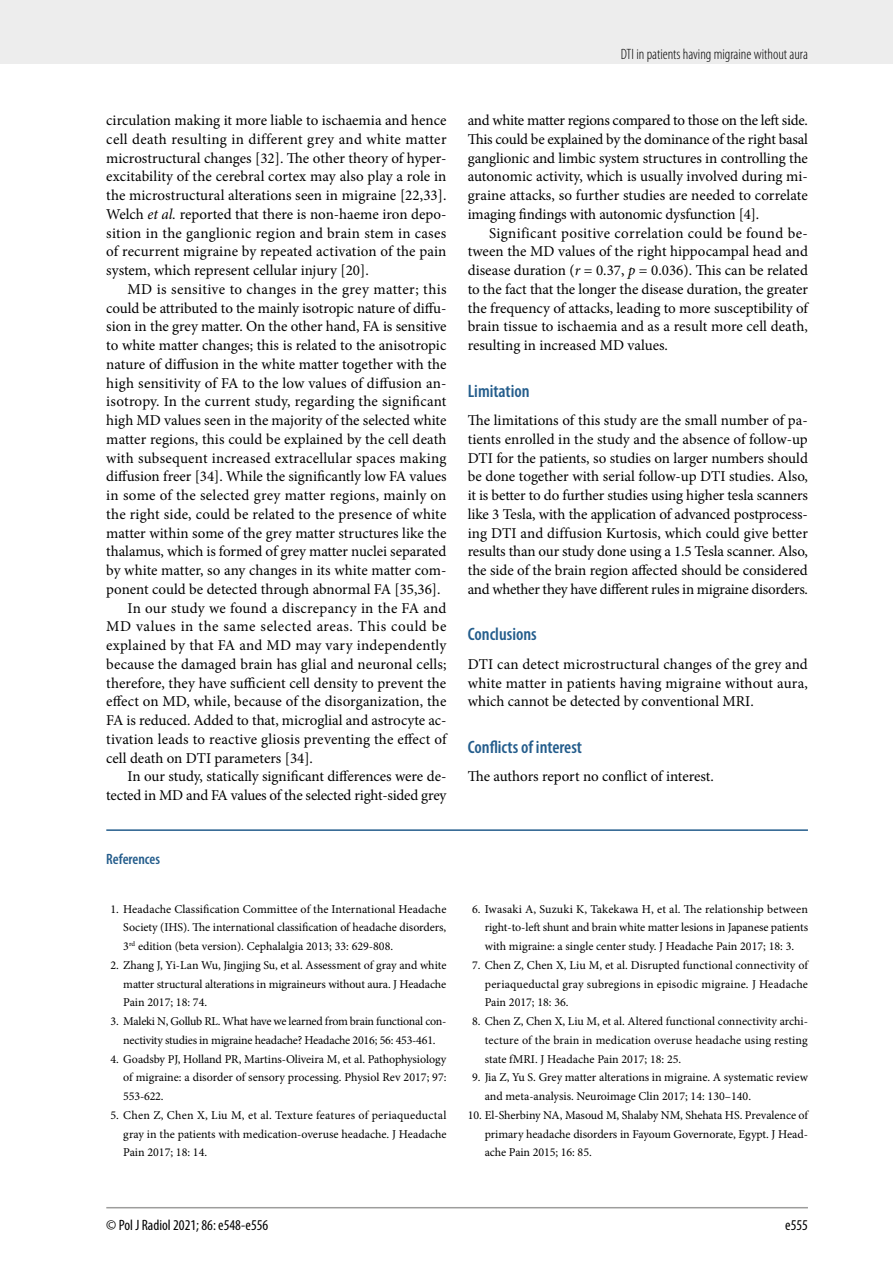
<style>
.page{position:relative;width:893px;height:1263px;background:#fff}
.page>*{position:absolute;margin:0;border:0;box-sizing:border-box;transform-origin:0 0}
.t1{font:600 condensed 18px "Myriad Pro";color:#245d8c}
.t2{font:15px/18.8px "Minion Pro";color:#000;text-align:justify}
.t3{font:15px "Minion Pro";letter-spacing:.02em;color:#000}
.t4{font:15px "Minion Pro";letter-spacing:.035em;color:#000}
.t5{font:300 condensed 15px "Myriad Pro";color:#000}
.t6{font:condensed 15px "Myriad Pro";color:#000}
.t7{font:600 condensed 15px "Myriad Pro";color:#245d8c}
.t8{font:12px/18.8px "Minion Pro";letter-spacing:-.005em;color:#000;text-align:justify}
.s1{font-style:italic}
</style>
<div class="page">
<div style="left:0;top:0;width:893px;height:64px;background:#ededed"></div>
<hr style="left:106px;top:1207px;width:702px;height:1px;background:#9d9d9c">
<hr style="left:106px;top:829px;width:702px;height:2px;background:#245d8c">
<p class="t5" style="left:621px;top:45px;width:189px">DTI in patients having migraine without aura</p>
<p class="t2" style="left:106px;top:111px;width:342px">circulation making it more liable to ischaemia and hence cell death resulting in different grey and white matter microstructural changes [32]. The other theory of hyper&shy;excitability of the cerebral cortex may also play a role in the microstructural alterations seen in migraine [22,33].<br>Welch <span class="s1">et al.</span> reported that there is non-haeme iron depo&shy;sition in the ganglionic region and brain stem in cases of recurrent migraine by repeated activation of the pain system, which represent cellular injury [20].</p>
<p class="t3" style="left:128px;top:279px;width:320px">MD is sensitive to changes in the grey matter; this</p>
<p class="t2" style="left:106px;top:298px;width:342px">could be attributed to the mainly isotropic nature of diffu-</p>
<p class="t2" style="left:106px;top:317px;width:342px">sion in the grey matter. On the other hand, FA is sensitive</p>
<p class="t2" style="left:106px;top:336px;width:342px">to white matter changes; this is related to the anisotropic</p>
<p class="t2" style="left:106px;top:355px;width:342px">nature of diffusion in the white matter together with the</p>
<p class="t2" style="left:106px;top:373px;width:342px">high sensitivity of FA to the low values of diffusion an-</p>
<p class="t2" style="left:106px;top:392px;width:342px">isotropy. In the current study, regarding the significant</p>
<p class="t2" style="left:106px;top:411px;width:342px">high MD values seen in the majority of the selected white</p>
<p class="t2" style="left:106px;top:430px;width:342px">matter regions, this could be explained by the cell death</p>
<p class="t2" style="left:106px;top:448px;width:342px">with subsequent increased extracellular spaces making</p>
<p class="t2" style="left:106px;top:467px;width:342px">diffusion freer [34]. While the significantly low FA values</p>
<p class="t2" style="left:106px;top:486px;width:342px">in some of the selected grey matter regions, mainly on</p>
<p class="t2" style="left:106px;top:505px;width:342px">the right side, could be related to the presence of white</p>
<p class="t2" style="left:106px;top:523px;width:342px">matter within some of the grey matter structures like the</p>
<p class="t2" style="left:106px;top:542px;width:342px">thalamus, which is formed of grey matter nuclei separated</p>
<p class="t2" style="left:106px;top:561px;width:342px">by white matter, so any changes in its white matter com-</p>
<p class="t2" style="left:106px;top:580px;width:336px">ponent could be detected through abnormal FA [35,36].</p>
<p class="t2" style="left:128px;top:598px;width:320px">In our study we found a discrepancy in the FA and</p>
<p class="t4" style="left:106px;top:616px;width:342px">MD values in the same selected areas. This could be</p>
<p class="t2" style="left:106px;top:636px;width:342px">explained by that FA and MD may vary independently</p>
<p class="t2" style="left:106px;top:655px;width:342px">because the damaged brain has glial and neuronal cells;</p>
<p class="t2" style="left:106px;top:673px;width:342px">therefore, they have sufficient cell density to prevent the</p>
<p class="t2" style="left:106px;top:692px;width:342px">effect on MD, while, because of the disorganization, the</p>
<p class="t2" style="left:106px;top:711px;width:342px">FA is reduced. Added to that, microglial and astrocyte ac-</p>
<p class="t2" style="left:106px;top:730px;width:342px">tivation leads to reactive gliosis preventing the effect of</p>
<p class="t2" style="left:106px;top:748px;width:208px">cell death on DTI parameters [34].</p>
<p class="t2" style="left:128px;top:767px;width:320px">In our study, statically significant differences were de-</p>
<p class="t2" style="left:106px;top:786px;width:342px">tected in MD and FA values of the selected right-sided grey</p>
<p class="t7" style="left:106px;top:850px;width:55px">References</p>
<p class="t8" style="left:123px;top:899px;width:325px;text-indent:-13px">1. Headache Classification Committee of the International Headache Society (IHS). The international classification of headache disorders, 3<sup>rd</sup> edition (beta version). Cephalalgia 2013; 33: 629-808.</p>
<p class="t8" style="left:123px;top:956px;width:325px;text-indent:-13px">2. Zhang J, Yi-Lan Wu, Jingjing Su, et al. Assessment of gray and white matter structural alterations in migraineurs without aura. J Headache Pain 2017; 18: 74.</p>
<p class="t8" style="left:111px;top:1012px;width:337px;text-align:center">3. Maleki N, Gollub RL. What have we learned from brain functional con&shy;nectivity studies in migraine headache? Headache 2016; 56: 453-461.</p>
<p class="t8" style="left:123px;top:1049px;width:325px;text-indent:-13px">4. Goadsby PJ, Holland PR, Martins-Oliveira M, et al. Pathophysiology of migraine: a disorder of sensory processing. Physiol Rev 2017; 97:<br>553-622.</p>
<p class="t8" style="left:123px;top:1106px;width:325px;text-indent:-13px">5. Chen Z, Chen X, Liu M, et al. Texture features of periaqueductal gray in the patients with medication-overuse headache. J Headache Pain 2017; 18: 14.</p>
<p class="t2" style="left:468px;top:111px;width:342px">and white matter regions compared to those on the left side.<br>This could be explained by the dominance of the right basal ganglionic and limbic system structures in controlling the autonomic activity, which is usually involved during mi&shy;graine attacks, so further studies are needed to correlate imaging findings with autonomic dysfunction [4].</p>
<p class="t2" style="left:468px;top:223px;width:342px;text-indent:21px">Significant positive correlation could be found be&shy;tween the MD values of the right hippocampal head and disease duration (<span class="s1">r</span> = 0.37, <span class="s1">p</span> = 0.036). This can be related to the fact that the longer the disease duration, the greater the frequency of attacks, leading to more susceptibility of brain tissue to ischaemia and as a result more cell death, resulting in increased MD values.</p>
<p class="t1" style="left:468px;top:379px;width:63px">Limitation</p>
<p class="t2" style="left:468px;top:411px;width:342px">The limitations of this study are the small number of pa&shy;tients enrolled in the study and the absence of follow-up DTI for the patients, so studies on larger numbers should be done together with serial follow-up DTI studies. Also, it is better to do further studies using higher tesla scanners like 3 Tesla, with the application of advanced postprocess&shy;ing DTI and diffusion Kurtosis, which could give better results than our study done using a 1.5 Tesla scanner. Also, the side of the brain region affected should be considered and whether they have different rules in migraine disorders.</p>
<p class="t1" style="left:468px;top:623px;width:71px">Conclusions</p>
<p class="t2" style="left:468px;top:655px;width:342px">DTI can detect microstructural changes of the grey and white matter in patients having migraine without aura, which cannot be detected by conventional MRI.</p>
<p class="t1" style="left:468px;top:736px;width:116px">Conflicts of interest</p>
<p class="t2" style="left:468px;top:767px;width:248px">The authors report no conflict of interest.</p>
<p class="t8" style="left:485px;top:899px;width:325px;text-indent:-13px">6. Iwasaki A, Suzuki K, Takekawa H, et al. The relationship between right-to-left shunt and brain white matter lesions in Japanese patients with migraine: a single center study. J Headache Pain 2017; 18: 3.</p>
<p class="t8" style="left:485px;top:956px;width:325px;text-indent:-13px">7. Chen Z, Chen X, Liu M, et al. Disrupted functional connectivity of periaqueductal gray subregions in episodic migraine. J Headache Pain 2017; 18: 36.</p>
<p class="t8" style="left:485px;top:1012px;width:325px;text-indent:-13px">8. Chen Z, Chen X, Liu M, et al. Altered functional connectivity archi&shy;tecture of the brain in medication overuse headache using resting state fMRI. J Headache Pain 2017; 18: 25.</p>
<p class="t8" style="left:485px;top:1068px;width:325px;text-indent:-13px">9. Jia Z, Yu S. Grey matter alterations in migraine. A systematic review and meta-analysis. Neuroimage Clin 2017; 14: 130–140.</p>
<p class="t8" style="left:485px;top:1106px;width:325px;text-indent:-17px">10. El-Sherbiny NA, Masoud M, Shalaby NM, Shehata HS. Prevalence of primary headache disorders in Fayoum Governorate, Egypt. J Head&shy;ache Pain 2015; 16: 85.</p>
<p class="t6" style="left:106px;top:1216px;width:164px">© Pol J Radiol 2021; 86: e548-e556</p>
<p class="t6" style="left:785px;top:1216px;width:24px">e555</p>
</div>
